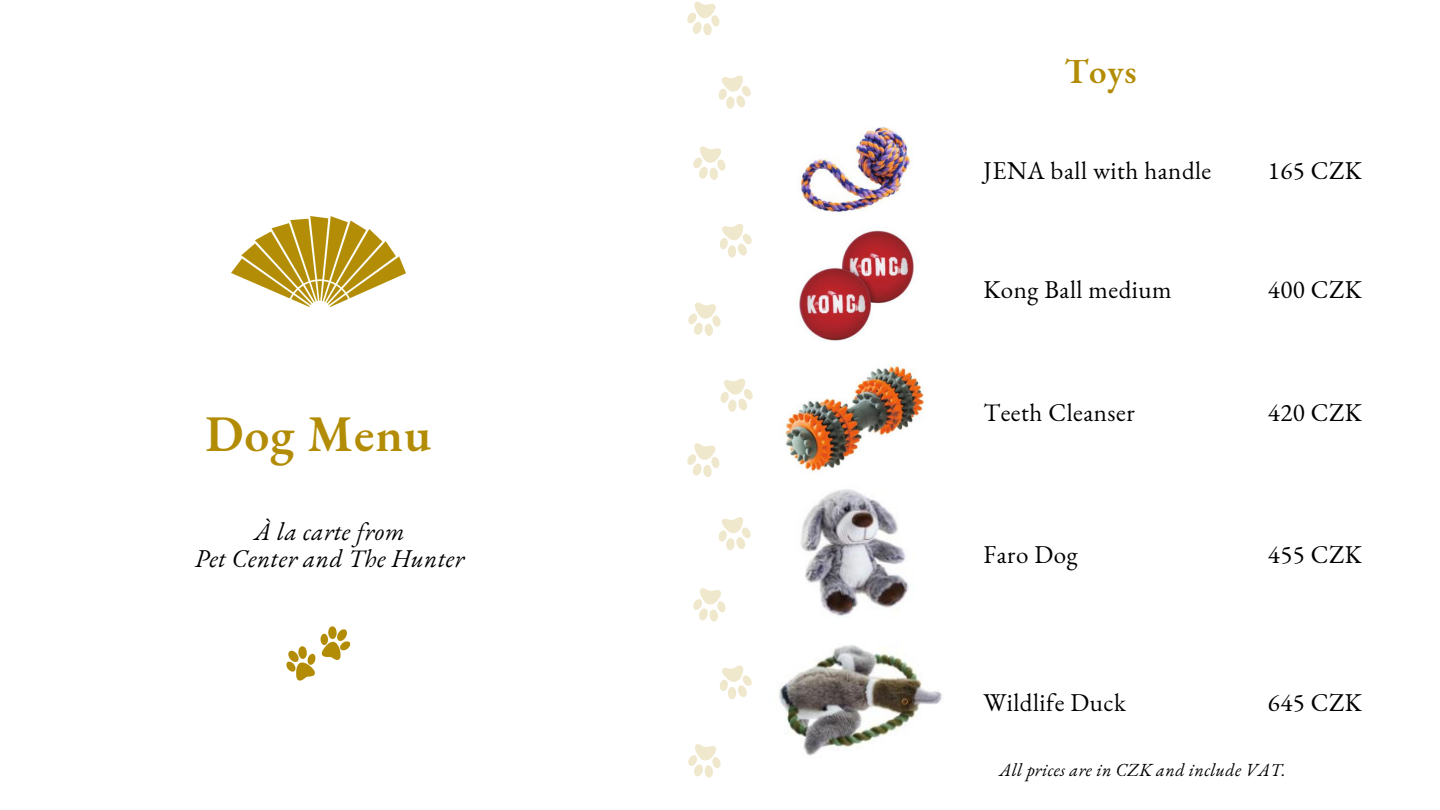
<style>
.page{position:relative;width:1440px;height:810px;background:#fff}
.page>*{position:absolute;margin:0;border:0;box-sizing:border-box;transform-origin:0 0}
.t1{font:600 50px "EB Garamond";letter-spacing:.02em;color:#b38c05}
.t2{font:600 35px "EB Garamond";color:#b38c05}
.t3{font:25px "EB Garamond";letter-spacing:.02em;color:#000}
.t4{font:italic 25px/27px "EB Garamond";letter-spacing:.02em;color:#000;text-align:center}
.t5{font:italic 18px "EB Garamond";letter-spacing:.02em;color:#000}
</style>
<div class="page">
<img style="left:232px;top:216px;width:173px;height:90px">
<img style="left:800px;top:127px;width:112px;height:86px">
<img style="left:799px;top:230px;width:115px;height:111px">
<img style="left:785px;top:364px;width:139px;height:110px">
<img style="left:800px;top:489px;width:109px;height:128px">
<img style="left:779px;top:645px;width:163px;height:111px">
<svg style="left:286px;top:626px;width:64px;height:54px"></svg>
<svg style="left:688px;top:302px;width:33px;height:34px"></svg>
<svg style="left:718px;top:75px;width:33px;height:34px"></svg>
<svg style="left:687px;top:1px;width:33px;height:35px"></svg>
<svg style="left:719px;top:223px;width:33px;height:35px"></svg>
<svg style="left:693px;top:146px;width:33px;height:34px"></svg>
<svg style="left:720px;top:378px;width:33px;height:34px"></svg>
<svg style="left:688px;top:744px;width:33px;height:34px"></svg>
<svg style="left:718px;top:517px;width:33px;height:34px"></svg>
<svg style="left:687px;top:443px;width:33px;height:34px"></svg>
<svg style="left:719px;top:665px;width:33px;height:35px"></svg>
<svg style="left:693px;top:588px;width:33px;height:34px"></svg>
<h2 class="t1" style="left:205px;top:400px;width:228px">Dog Menu</h2>
<p class="t4" style="left:195px;top:518px;width:271px">À la carte from<br>Pet Center and The Hunter</p>
<p class="t2" style="left:1064px;top:48px;width:74px">Toys</p>
<p class="t3" style="left:983px;top:154px;width:229px">JENA ball with handle</p>
<h4 class="t3" style="left:1268px;top:154px;width:95px">165 CZK</h4>
<p class="t3" style="left:983px;top:272px;width:190px">Kong Ball medium</p>
<h3 class="t3" style="left:1268px;top:272px;width:95px">400 CZK</h3>
<p class="t3" style="left:983px;top:396px;width:153px">Teeth Cleanser</p>
<h4 class="t3" style="left:1268px;top:396px;width:95px">420 CZK</h4>
<h4 class="t3" style="left:983px;top:538px;width:96px">Faro Dog</h4>
<h3 class="t3" style="left:1268px;top:538px;width:95px">455 CZK</h3>
<h3 class="t3" style="left:983px;top:686px;width:144px">Wildlife Duck</h3>
<h4 class="t3" style="left:1268px;top:686px;width:95px">645 CZK</h4>
<h3 class="t5" style="left:1000px;top:758px;width:288px">All prices are in CZK and include VAT.</h3>
</div>
